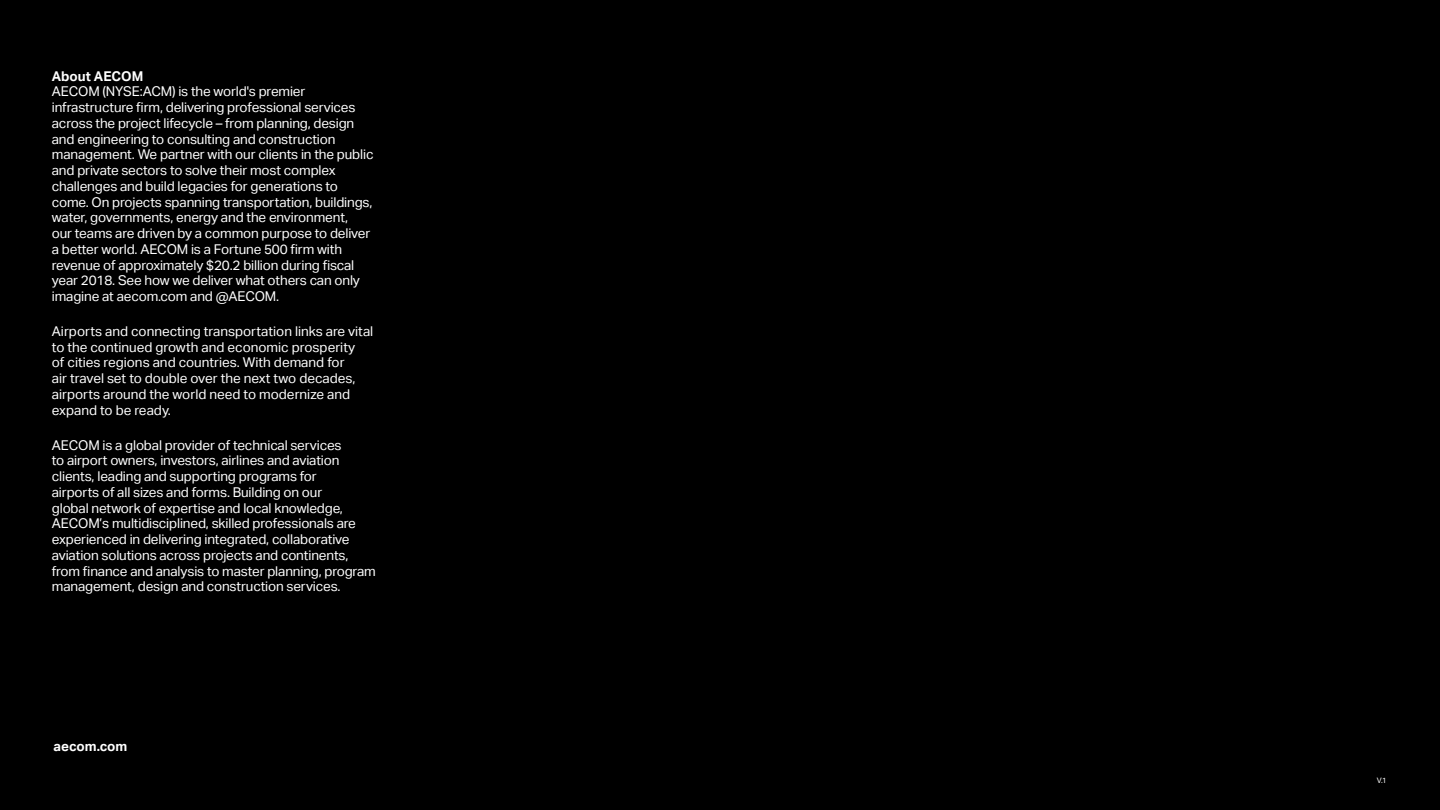
<style>
.page{position:relative;width:1440px;height:810px;background:#000}
.page>*{position:absolute;margin:0;border:0;box-sizing:border-box;transform-origin:0 0}
.t1{font:13.5px/15.8px "AECOM Sans";letter-spacing:-.01em;color:#fff}
.t2{font:700 13.5px "AECOM Sans";color:#fff}
.t3{font:7.5px "AECOM Sans";color:#fff}
</style>
<div class="page">
<p class="t2" style="left:52px;top:70px;width:93px">About AECOM</p>
<p class="t1" style="left:52px;top:85px;width:323px">AECOM (NYSE:ACM) is the world's premier infrastructure firm, delivering professional services across the project lifecycle – from planning, design and engineering to consulting and construction management. We partner with our clients in the public and private sectors to solve their most complex challenges and build legacies for generations to come. On projects spanning transportation, buildings, water, governments, energy and the environment,<br>our teams are driven by a common purpose to deliver a better world. AECOM is a Fortune 500 firm with revenue of approximately $20.2 billion during fiscal year 2018. See how we deliver what others can only imagine at aecom.com and @AECOM.</p>
<p class="t1" style="left:52px;top:324px;width:323px">Airports and connecting transportation links are vital to the continued growth and economic prosperity<br>of cities regions and countries. With demand for<br>air travel set to double over the next two decades, airports around the world need to modernize and expand to be ready.</p>
<p class="t1" style="left:52px;top:438px;width:326px">AECOM is a global provider of technical services<br>to airport owners, investors, airlines and aviation clients, leading and supporting programs for<br>airports of all sizes and forms. Building on our<br>global network of expertise and local knowledge, AECOM’s multidisciplined, skilled professionals are experienced in delivering integrated, collaborative aviation solutions across projects and continents, from finance and analysis to master planning, program management, design and construction services.</p>
<p class="t2" style="left:54px;top:741px;width:75px">aecom.com</p>
<p class="t3" style="left:1377px;top:777px;width:12px">V.1</p>
</div>
